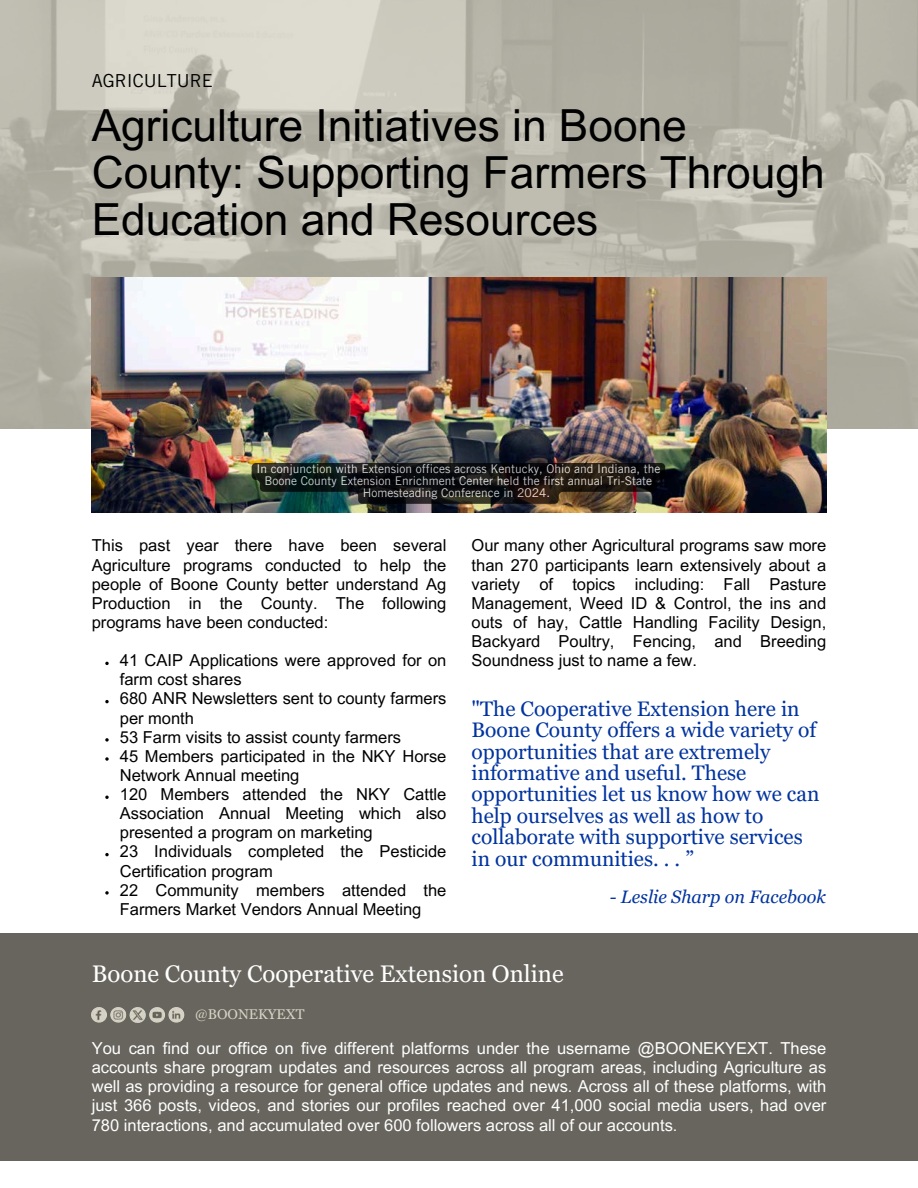
<style>
.page{position:relative;width:918px;height:1188px;background:#fff}
.page>*{position:absolute;margin:0;border:0;box-sizing:border-box;transform-origin:0 0}
.t1{font:44.25px/47.2px "Arial MT Pro";color:#000}
.t2{font:24px "Georgia Pro";color:#fff}
.t3{font:21px/21.3px "Georgia Pro";color:#0033a0}
.t4{font:italic 18px "Georgia Pro";color:#0033a0}
.t5{font:18px "Trade Gothic LT Pro";color:#000}
.t6{font:16.5px/19.2px "Arial MT Pro";color:#000}
.t7{font:16.5px/19.2px "Arial MT Pro";color:#fff;text-align:justify}
.t8{font:14.1px "Georgia Pro";color:#d6d2c4}
.t9{font:12px/12px "Trade Gothic LT Pro";color:#fff;text-align:center}
</style>
<div class="page">
<svg style="left:0;top:0;width:918px;height:428px;background:#bab7ab"></svg>
<div style="left:0;top:934px;width:918px;height:227px;background:#67655d"></div>
<img style="left:92px;top:1007px;width:92px;height:16px">
<svg style="left:105px;top:662px;width:4px;height:3px"></svg>
<svg style="left:105px;top:700px;width:4px;height:3px"></svg>
<svg style="left:105px;top:738px;width:4px;height:4px"></svg>
<svg style="left:105px;top:757px;width:4px;height:4px"></svg>
<svg style="left:105px;top:796px;width:4px;height:3px"></svg>
<svg style="left:105px;top:853px;width:4px;height:3px"></svg>
<svg style="left:105px;top:891px;width:4px;height:4px"></svg>
<img style="left:92px;top:278px;width:734px;height:235px">
<svg style="left:252px;top:463px;width:413px;height:41px;background:#1b1d19"></svg>
<h5 class="t5" style="left:92px;top:74px;width:123px">AGRICULTURE</h5>
<h4 class="t1" style="left:92px;top:107px;width:734px">Agriculture Initiatives in Boone<br>County: Supporting Farmers Through<br>Education and Resources</h4>
<p class="t9" style="left:256px;top:465px;width:405px">In conjunction with Extension offices across Kentucky, Ohio and Indiana, the<br>Boone County Extension Enrichment Center held the first annual Tri-State<br>Homesteading Conference in 2024.</p>
<p class="t6" style="left:92px;top:538px;width:356px;text-align:justify">This past year there have been several Agriculture programs conducted to help the people of Boone County better understand Ag Production in the County. The following programs have been conducted:</p>
<p class="t6" style="left:120px;top:653px;width:328px">41 CAIP Applications were approved for on farm cost shares</p>
<p class="t6" style="left:120px;top:691px;width:328px">680 ANR Newsletters sent to county farmers per month</p>
<p class="t6" style="left:120px;top:729px;width:283px">53 Farm visits to assist county farmers</p>
<p class="t6" style="left:120px;top:748px;width:328px">45 Members participated in the NKY Horse<br>Network Annual meeting</p>
<p class="t6" style="left:120px;top:787px;width:328px;text-align:justify">120 Members attended the NKY Cattle Association Annual Meeting which also presented a program on marketing</p>
<h5 class="t6" style="left:120px;top:844px;width:328px">23 Individuals completed the Pesticide<br>Certification program</h5>
<h3 class="t6" style="left:120px;top:882px;width:328px">22 Community members attended the<br>Farmers Market Vendors Annual Meeting</h3>
<p class="t6" style="left:472px;top:538px;width:356px;text-align:justify">Our many other Agricultural programs saw more than 270 participants learn extensively about a variety of topics including: Fall Pasture Management, Weed ID &amp; Control, the ins and outs of hay, Cattle Handling Facility Design, Backyard Poultry, Fencing, and Breeding Soundness just to name a few.</p>
<h5 class="t3" style="left:472px;top:698px;width:349px">"The Cooperative Extension here in Boone County offers a wide variety of opportunities that are extremely informative and useful. These opportunities let us know how we can help ourselves as well as how to collaborate with supportive services in our communities. . . ”</h5>
<h2 class="t4" style="left:610px;top:886px;width:218px">- Leslie Sharp on Facebook</h2>
<p class="t2" style="left:92px;top:960px;width:473px">Boone County Cooperative Extension Online</p>
<h1 class="t8" style="left:195px;top:1006px;width:111px">@BOONEKYEXT</h1>
<p class="t7" style="left:92px;top:1041px;width:736px">You can find our office on five different platforms under the username @BOONEKYEXT. These accounts share program updates and resources across all program areas, including Agriculture as well as providing a resource for general office updates and news. Across all of these platforms, with just 366 posts, videos, and stories our profiles reached over 41,000 social media users, had over 780 interactions, and accumulated over 600 followers across all of our accounts.</p>
</div>
